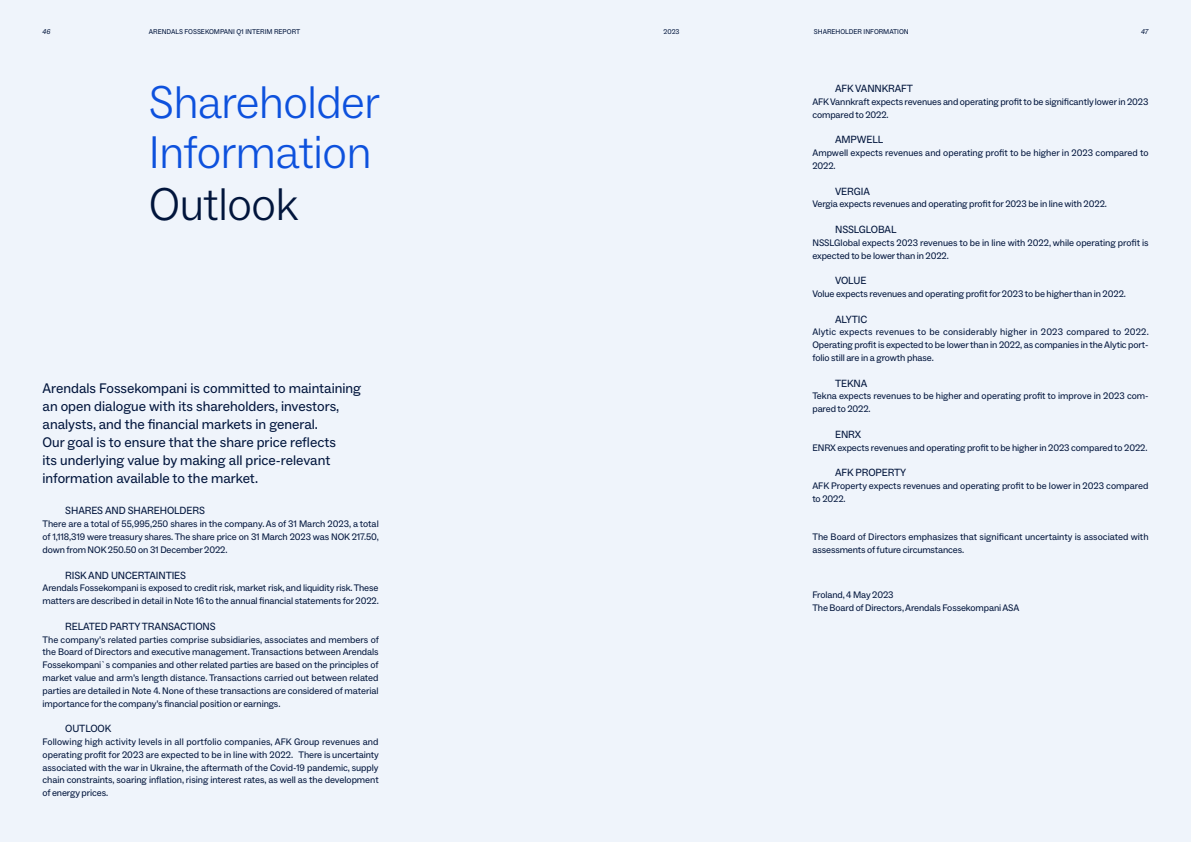
<style>
.page{position:relative;width:1191px;height:842px;background:#eff4fb}
.page>*{position:absolute;margin:0;border:0;box-sizing:border-box;transform-origin:0 0}
.t1{font:300 46px/50px "ABC Social";letter-spacing:-.01em;color:#0d51dd}
.t2{font:300 46px "ABC Social";letter-spacing:-.01em;color:#01153c}
.Intro_copy{font:14px/18px "ABC Social";color:#01153c}
.H4__Paragraphs{font:10.5px "ABC Social";letter-spacing:-.01em;color:#01153c}
.Body_copy__Justify{font:9.5px/12.8px "ABC Social";letter-spacing:-.01em;color:#01153c}
.Body_copy__Left{font:9.5px/12.8px "ABC Social";letter-spacing:-.01em;color:#01153c}
.t3{font:7px "ABC Social";color:#01153c}
.t4{font:italic 7px "ABC Social";color:#01153c}
</style>
<div class="page">
<p class="t4" style="left:43px;top:27px;width:9px">46</p>
<p class="t3" style="left:149px;top:27px;width:153px">ARENDALS FOSSEKOMPANI Q1 INTERIM REPORT</p>
<p class="t3" style="left:663px;top:27px;width:17px">2023</p>
<p class="t3" style="left:814px;top:27px;width:96px">SHAREHOLDER INFORMATION</p>
<p class="t4" style="left:1141px;top:27px;width:9px">47</p>
<h1 class="t1" style="left:149px;top:78px;width:233px">Shareholder<br>Information</h1>
<h1 class="t2" style="left:149px;top:177px;width:151px">Outlook</h1>
<p class="Intro_copy" style="left:43px;top:379px;width:320px">Arendals Fossekompani is committed to maintaining an open dialogue with its shareholders, investors, analysts, and the financial markets in general.<br>Our goal is to ensure that the share price reflects<br>its underlying value by making all price-relevant information available to the market.</p>
<p class="H4__Paragraphs" style="left:65px;top:504px;width:141px">SHARES AND SHAREHOLDERS</p>
<p class="Body_copy__Justify" style="left:43px;top:518px;width:338px;text-align:justify">There are a total of 55,995,250 shares in the company. As of 31 March 2023, a total of 1,118,319 were treasury shares. The share price on 31 March 2023 was NOK 217.50, down from NOK 250.50 on 31 December 2022.</p>
<p class="H4__Paragraphs" style="left:65px;top:569px;width:122px">RISK AND UNCERTAINTIES</p>
<p class="Body_copy__Justify" style="left:43px;top:582px;width:338px">Arendals Fossekompani is exposed to credit risk, market risk, and liquidity risk. These matters are described in detail in Note 16 to the annual financial statements for 2022.</p>
<p class="H4__Paragraphs" style="left:65px;top:620px;width:152px">RELATED PARTY TRANSACTIONS</p>
<p class="Body_copy__Justify" style="left:43px;top:633px;width:338px;text-align:justify">The company’s related parties comprise subsidiaries, associates and members of the Board of Directors and executive management. Transactions between Arendals Fossekompani`s companies and other related parties are based on the principles of market value and arm’s length distance. Transactions carried out between related parties are detailed in Note 4. None of these transactions are considered of material importance for the company’s financial position or earnings.</p>
<p class="H4__Paragraphs" style="left:65px;top:722px;width:48px">OUTLOOK</p>
<p class="Body_copy__Justify" style="left:43px;top:735px;width:338px;text-align:justify">Following high activity levels in all portfolio companies, AFK Group revenues and operating profit for 2023 are expected to be in line with 2022. There is uncertainty associated with the war in Ukraine, the aftermath of the Covid-19 pandemic, supply chain constraints, soaring inflation, rising interest rates, as well as the development of energy prices.</p>
<p class="H4__Paragraphs" style="left:835px;top:82px;width:79px">AFK VANNKRAFT</p>
<p class="Body_copy__Justify" style="left:812px;top:95px;width:337px">AFK Vannkraft expects revenues and operating profit to be significantly lower in 2023 compared to 2022.</p>
<p class="H4__Paragraphs" style="left:835px;top:133px;width:50px">AMPWELL</p>
<p class="Body_copy__Justify" style="left:812px;top:147px;width:337px">Ampwell expects revenues and operating profit to be higher in 2023 compared to<br>2022.</p>
<p class="H4__Paragraphs" style="left:835px;top:185px;width:36px">VERGIA</p>
<p class="Body_copy__Justify" style="left:812px;top:198px;width:296px">Vergia expects revenues and operating profit for 2023 be in line with 2022.</p>
<p class="H4__Paragraphs" style="left:835px;top:223px;width:63px">NSSLGLOBAL</p>
<p class="Body_copy__Justify" style="left:812px;top:236px;width:338px">NSSLGlobal expects 2023 revenues to be in line with 2022, while operating profit is expected to be lower than in 2022.</p>
<p class="H4__Paragraphs" style="left:835px;top:274px;width:33px">VOLUE</p>
<p class="Body_copy__Justify" style="left:812px;top:287px;width:315px">Volue expects revenues and operating profit for 2023 to be higher than in 2022.</p>
<p class="H4__Paragraphs" style="left:835px;top:313px;width:34px">ALYTIC</p>
<p class="Body_copy__Justify" style="left:812px;top:326px;width:338px;text-align:justify">Alytic expects revenues to be considerably higher in 2023 compared to 2022.<br>Operating profit is expected to be lower than in 2022, as companies in the Alytic port&shy;folio still are in a growth phase.</p>
<p class="H4__Paragraphs" style="left:835px;top:377px;width:34px">TEKNA</p>
<p class="Body_copy__Justify" style="left:812px;top:390px;width:337px">Tekna expects revenues to be higher and operating profit to improve in 2023 com&shy;pared to 2022.</p>
<p class="H4__Paragraphs" style="left:835px;top:428px;width:28px">ENRX</p>
<p class="Body_copy__Justify" style="left:812px;top:441px;width:336px">ENRX expects revenues and operating profit to be higher in 2023 compared to 2022.</p>
<p class="H4__Paragraphs" style="left:835px;top:466px;width:73px">AFK PROPERTY</p>
<p class="Body_copy__Justify" style="left:812px;top:479px;width:337px">AFK Property expects revenues and operating profit to be lower in 2023 compared to 2022.</p>
<p class="Body_copy__Justify" style="left:812px;top:531px;width:338px">The Board of Directors emphasizes that significant uncertainty is associated with assessments of future circumstances.</p>
<p class="Body_copy__Left" style="left:812px;top:588px;width:208px">Froland, 4 May 2023<br>The Board of Directors, Arendals Fossekompani ASA</p>
</div>
